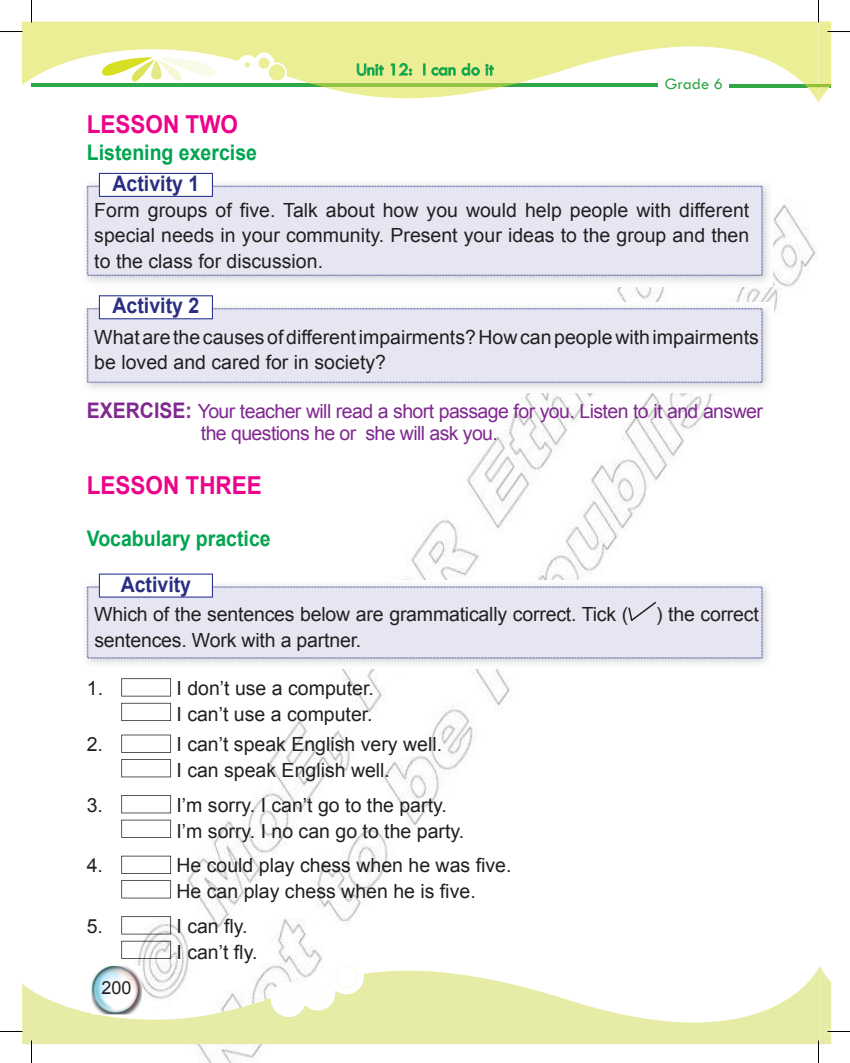
<style>
.page{position:relative;width:850px;height:1063px;background:#fff}
.page>*{position:absolute;margin:0;border:0;box-sizing:border-box;transform-origin:0 0}
.t1{font:700 24.75px "Arial";color:#ed028c;scale:.91 1}
.t2{font:700 21.45px "Arial";color:#00a54f;scale:.91 1}
.t3{font:700 21.45px "Arial";color:#2a2e83;scale:.91 1}
.t4{font:19.5px/26px "Arial";color:#231f20}
.t5{font:19.5px/22.5px "Arial";letter-spacing:-.03em;color:#802990}
.t6{font:18px "Tw Cen";color:#00a54f}
.t7{font:18px "Arial";color:#231f20}
.t8{font:16.5px "Tw Cen";color:#31a748}
.s1{font-weight:700;font-size:21.45px}
</style>
<div class="page">
<img style="left:54px;top:172px;width:763px;height:890px">
<svg style="left:22px;top:965px;width:796px;height:78px;fill:#e6eca5"></svg>
<svg style="left:22px;top:22px;width:782px;height:77px;fill:#ecee95"></svg>
<svg style="left:311px;top:83px;width:205px;height:15px"></svg>
<svg style="left:101px;top:57px;width:114px;height:29px"></svg>
<div style="left:237px;top:55px;width:20px;height:20px;background:#fff;border-radius:50%"></div>
<div style="left:254px;top:53px;width:20px;height:20px;background:#fff;border-radius:50%"></div>
<svg style="left:267px;top:63px;width:20px;height:19px"></svg>
<svg style="left:244px;top:62px;width:6px;height:6px"></svg>
<div style="left:259px;top:58px;width:10px;height:11px;background:#ecee95;border-radius:50%"></div>
<div style="left:269px;top:64px;width:16px;height:16px;background:#ecee95;border-radius:50%"></div>
<div style="left:271px;top:981px;width:35px;height:35px;background:#fff;border-radius:50%"></div>
<div style="left:300px;top:975px;width:35px;height:35px;background:#fff;border-radius:50%"></div>
<div style="left:329px;top:959px;width:35px;height:35px;background:#fff;border-radius:50%"></div>
<img style="left:91px;top:965px;width:51px;height:49px">
<img style="left:102px;top:981px;width:33px;height:16px">
<svg style="left:356px;top:63px;width:28px;height:13px"></svg>
<svg style="left:390px;top:63px;width:22px;height:13px"></svg>
<svg style="left:423px;top:64px;width:2px;height:11px"></svg>
<svg style="left:431px;top:63px;width:63px;height:13px"></svg>
<img style="left:81px;top:180px;width:691px;height:106px">
<div style="left:87px;top:185px;width:675px;height:91px;background:#e6e6f3"></div>
<svg style="left:99px;top:173px;width:114px;height:24px"></svg>
<img style="left:81px;top:302px;width:692px;height:91px">
<div style="left:87px;top:308px;width:675px;height:75px;background:#e6e6f3"></div>
<svg style="left:99px;top:295px;width:114px;height:24px"></svg>
<img style="left:81px;top:580px;width:692px;height:88px">
<div style="left:87px;top:586px;width:675px;height:72px;background:#e6e6f3"></div>
<svg style="left:99px;top:573px;width:114px;height:24px"></svg>
<svg style="left:628px;top:601px;width:28px;height:20px"></svg>
<svg style="left:121px;top:678px;width:50px;height:18px"></svg>
<svg style="left:121px;top:702px;width:50px;height:18px"></svg>
<svg style="left:121px;top:734px;width:50px;height:18px"></svg>
<svg style="left:121px;top:759px;width:50px;height:18px"></svg>
<svg style="left:121px;top:795px;width:50px;height:18px"></svg>
<svg style="left:121px;top:819px;width:50px;height:18px"></svg>
<svg style="left:121px;top:855px;width:50px;height:18px"></svg>
<svg style="left:121px;top:880px;width:50px;height:18px"></svg>
<svg style="left:121px;top:916px;width:50px;height:18px"></svg>
<svg style="left:121px;top:940px;width:50px;height:18px"></svg>
<hr style="left:817px;top:1040px;width:2px;height:22px;background:#fff">
<svg style="left:0;top:31px;width:22px;height:1px"></svg>
<svg style="left:31px;top:0;width:1px;height:23px"></svg>
<svg style="left:31px;top:1040px;width:1px;height:22px"></svg>
<svg style="left:804px;top:0;width:46px;height:103px"></svg>
<svg style="left:818px;top:966px;width:32px;height:96px"></svg>
<p class="t6" style="left:356px;top:59px;width:139px">Unit 12: I can do it</p>
<p class="t8" style="left:665px;top:74px;width:60px">Grade 6</p>
<p class="t1" style="left:87px;top:108px;width:168px">LESSON TWO</p>
<p class="t2" style="left:87px;top:138px;width:188px">Listening exercise</p>
<p class="t3" style="left:113px;top:169px;width:97px">Activity 1</p>
<p class="t4" style="left:94px;top:197px;width:656px;line-height:25.5px;text-align:justify">Form groups of five. Talk about how you would help people with different special needs in your community. Present your ideas to the group and then to the class for discussion.</p>
<p class="t3" style="left:113px;top:291px;width:97px">Activity 2</p>
<p class="t4" style="left:94px;top:324px;width:666px;line-height:25.5px">What are the causes of different impairments? How can people with impairments be loved and cared for in society?</p>
<p class="t5" style="left:201px;top:400px;width:563px;text-indent:-114px"><span class="s1">EXERCISE:</span> Your teacher will read a short passage for you. Listen to it and answer the questions he or she will ask you.</p>
<p class="t1" style="left:87px;top:468px;width:194px">LESSON THREE</p>
<p class="t2" style="left:87px;top:524px;width:204px">Vocabulary practice</p>
<p class="t3" style="left:121px;top:569px;width:79px">Activity</p>
<p class="t4" style="left:94px;top:601px;width:535px">Which of the sentences below are grammatically correct. Tick (</p>
<p class="t4" style="left:656px;top:601px;width:104px">) the correct</p>
<p class="t4" style="left:94px;top:627px;width:268px">sentences. Work with a partner.</p>
<p class="t4" style="left:87px;top:675px;width:18px">1.</p>
<p class="t4" style="left:176px;top:675px;width:199px">I don’t use a computer.<br>I can’t use a computer.</p>
<p class="t4" style="left:87px;top:731px;width:18px">2.</p>
<p class="t4" style="left:176px;top:731px;width:267px">I can’t speak English very well.<br>I can speak English well.</p>
<p class="t4" style="left:87px;top:792px;width:18px">3.</p>
<p class="t4" style="left:176px;top:792px;width:289px">I’m sorry. I can’t go to the party.<br>I’m sorry. I no can go to the party.</p>
<p class="t4" style="left:87px;top:852px;width:18px">4.</p>
<p class="t4" style="left:176px;top:852px;width:336px">He could play chess when he was five.<br>He can play chess when he is five.</p>
<p class="t4" style="left:87px;top:913px;width:18px">5.</p>
<p class="t4" style="left:176px;top:913px;width:82px">I can fly.<br>I can’t fly.</p>
<p class="t7" style="left:101px;top:975px;width:32px">200</p>
</div>
